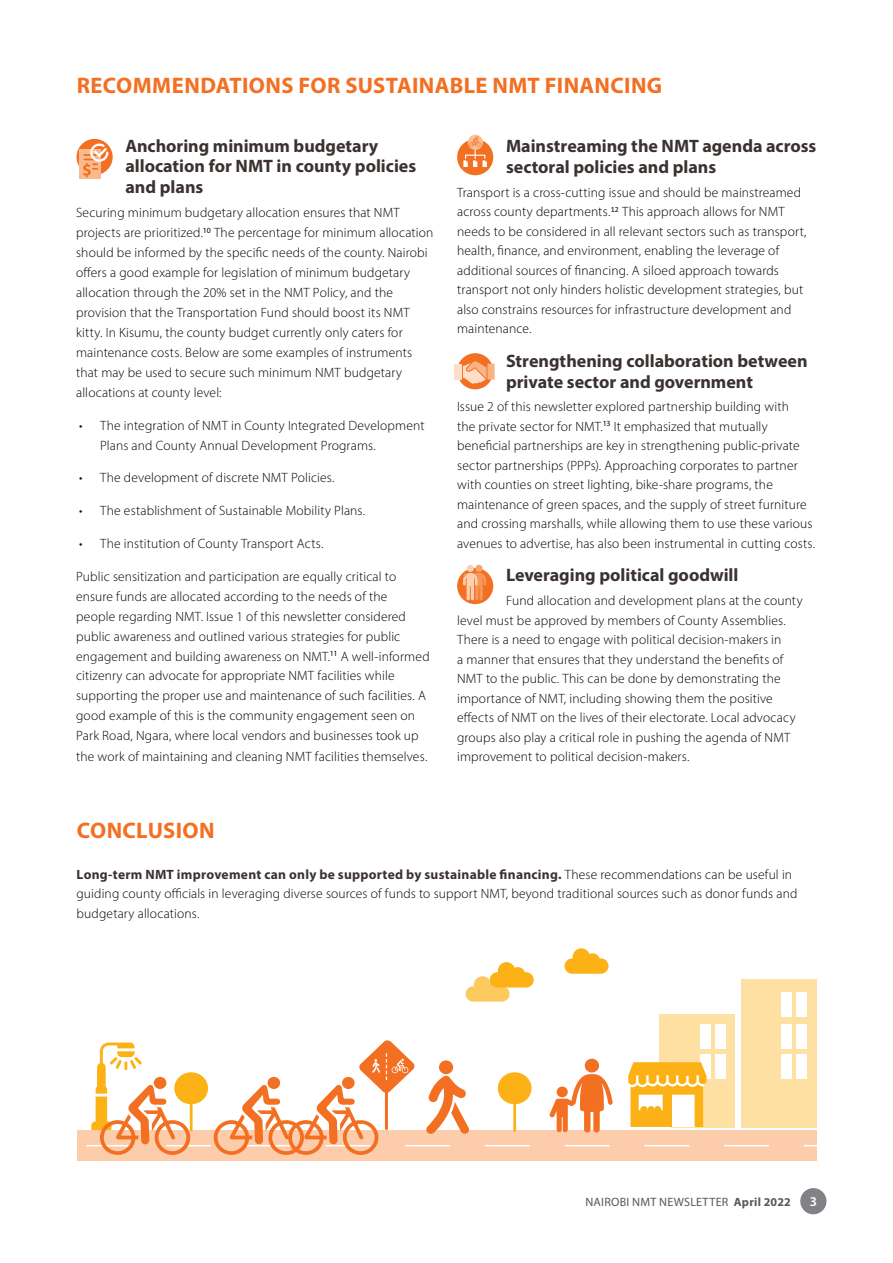
<style>
.page{position:relative;width:893px;height:1263px;background:#fff}
.page>*{position:absolute;margin:0;border:0;box-sizing:border-box;transform-origin:0 0}
.t1{font:700 22.5px "Myriad Pro";letter-spacing:.015em;color:#f36f21}
.t2{font:700 18px/20.7px "Myriad Pro";color:#3a3230}
.t3{font:300 13.5px/19.5px "Myriad Pro";letter-spacing:.01em;color:#000}
.t4{font:600 13.5px "Myriad Pro";color:#fff}
.t5{font:12.15px "Myriad Pro";letter-spacing:.02em;color:#58595b}
.s1{font-weight:700;color:#3a3230}
.s2{font-weight:700;font-size:12px}
</style>
<div class="page">
<div style="left:800px;top:1188px;width:26px;height:26px;background:#808285;border-radius:50%"></div>
<svg style="left:77px;top:139px;width:36px;height:36px"></svg>
<div style="left:741px;top:979px;width:75px;height:148px;background:#fde0a2"></div>
<div style="left:660px;top:1014px;width:75px;height:113px;background:#fde0a2"></div>
<div style="left:796px;top:992px;width:11px;height:25px;background:#fff"></div>
<div style="left:781px;top:992px;width:11px;height:25px;background:#fff"></div>
<div style="left:796px;top:1024px;width:11px;height:24px;background:#fff"></div>
<div style="left:715px;top:1024px;width:11px;height:24px;background:#fff"></div>
<div style="left:781px;top:1024px;width:11px;height:24px;background:#fff"></div>
<div style="left:700px;top:1024px;width:10px;height:24px;background:#fff"></div>
<div style="left:796px;top:1054px;width:11px;height:24px;background:#fff"></div>
<div style="left:715px;top:1054px;width:11px;height:24px;background:#fff"></div>
<div style="left:781px;top:1054px;width:11px;height:24px;background:#fff"></div>
<div style="left:700px;top:1054px;width:10px;height:24px;background:#fff"></div>
<svg style="left:466px;top:962px;width:68px;height:39px"></svg>
<svg style="left:564px;top:948px;width:44px;height:26px"></svg>
<div style="left:77px;top:1130px;width:739px;height:31px;background:#fdcdab"></div>
<div style="left:498px;top:1072px;width:33px;height:32px;background:#fcb116;border-radius:50%"></div>
<hr style="left:513px;top:1091px;width:3px;height:40px;background:#fcb116">
<div style="left:174px;top:1072px;width:34px;height:32px;background:#fcb116;border-radius:50%"></div>
<hr style="left:190px;top:1091px;width:3px;height:40px;background:#fcb116">
<svg style="left:628px;top:1062px;width:78px;height:65px;background:#fcca61"></svg>
<div style="left:640px;top:1106px;width:7px;height:7px;background:#fcb116;border-radius:50%"></div>
<div style="left:647px;top:1106px;width:8px;height:7px;background:#fcb116;border-radius:50%"></div>
<div style="left:654px;top:1106px;width:7px;height:7px;background:#fcb116;border-radius:50%"></div>
<hr style="left:86px;top:1145px;width:45px;height:1px;background:#fff">
<hr style="left:485px;top:1145px;width:45px;height:1px;background:#fff">
<hr style="left:166px;top:1145px;width:45px;height:1px;background:#fff">
<hr style="left:565px;top:1145px;width:45px;height:1px;background:#fff">
<hr style="left:644px;top:1145px;width:45px;height:1px;background:#fff">
<hr style="left:724px;top:1145px;width:45px;height:1px;background:#fff">
<hr style="left:405px;top:1145px;width:45px;height:1px;background:#fff">
<hr style="left:804px;top:1145px;width:45px;height:1px;background:#fff">
<svg style="left:91px;top:1042px;width:101px;height:113px"></svg>
<svg style="left:549px;top:1058px;width:64px;height:74px"></svg>
<svg style="left:213px;top:1040px;width:202px;height:115px"></svg>
<div style="left:439px;top:1060px;width:14px;height:14px;background:#f36f21;border-radius:50%"></div>
<svg style="left:426px;top:1075px;width:43px;height:59px"></svg>
<div style="left:80px;top:149px;width:21px;height:30px;background:#fbba8d"></div>
<svg style="left:83px;top:142px;width:27px;height:35px"></svg>
<div style="left:457px;top:139px;width:36px;height:36px;background:#f36f21;border-radius:50%"></div>
<div style="left:468px;top:135px;width:15px;height:15px;background:#fbbd92;border-radius:50%"></div>
<svg style="left:463px;top:136px;width:24px;height:31px"></svg>
<svg style="left:457px;top:353px;width:36px;height:36px"></svg>
<div style="left:487px;top:364px;width:8px;height:16px;background:#fab383"></div>
<div style="left:455px;top:364px;width:7px;height:16px;background:#fedec7"></div>
<svg style="left:463px;top:361px;width:23px;height:23px"></svg>
<div style="left:457px;top:568px;width:36px;height:36px;background:#f36f21;border-radius:50%"></div>
<div style="left:475px;top:565px;width:8px;height:7px;background:#f9a46f;border-radius:50%"></div>
<div style="left:467px;top:565px;width:7px;height:7px;background:#fdd0af;border-radius:50%"></div>
<svg style="left:463px;top:573px;width:23px;height:27px"></svg>
<h1 class="t1" style="left:77px;top:71px;width:587px">RECOMMENDATIONS FOR SUSTAINABLE NMT FINANCING</h1>
<h2 class="t2" style="left:125px;top:135px;width:292px">Anchoring minimum budgetary allocation for NMT in county policies and plans</h2>
<p class="t3" style="left:76px;top:203px;width:359px;line-height:20px">Securing minimum budgetary allocation ensures that NMT projects are prioritized.<sup>10</sup> The percentage for minimum allocation should be informed by the specific needs of the county. Nairobi offers a good example for legislation of minimum budgetary allocation through the 20% set in the NMT Policy, and the provision that the Transportation Fund should boost its NMT kitty. In Kisumu, the county budget currently only caters for maintenance costs. Below are some examples of instruments that may be used to secure such minimum NMT budgetary allocations at county level:</p>
<p class="t3" style="left:100px;top:415px;width:326px;line-height:20px;text-indent:-21px">• The integration of NMT in County Integrated Development<br>Plans and County Annual Development Programs.</p>
<p class="t3" style="left:79px;top:468px;width:257px">• The development of discrete NMT Policies.</p>
<p class="t3" style="left:79px;top:501px;width:288px">• The establishment of Sustainable Mobility Plans.</p>
<p class="t3" style="left:79px;top:534px;width:246px">• The institution of County Transport Acts.</p>
<p class="t3" style="left:76px;top:566px;width:355px;line-height:20px">Public sensitization and participation are equally critical to ensure funds are allocated according to the needs of the people regarding NMT. Issue 1 of this newsletter considered public awareness and outlined various strategies for public engagement and building awareness on NMT.<sup>11</sup> A well-informed citizenry can advocate for appropriate NMT facilities while supporting the proper use and maintenance of such facilities. A good example of this is the community engagement seen on Park Road, Ngara, where local vendors and businesses took up the work of maintaining and cleaning NMT facilities themselves.</p>
<h2 class="t2" style="left:506px;top:135px;width:312px">Mainstreaming the NMT agenda across sectoral policies and plans</h2>
<p class="t3" style="left:457px;top:182px;width:351px">Transport is a cross-cutting issue and should be mainstreamed across county departments.<sup>12</sup> This approach allows for NMT needs to be considered in all relevant sectors such as transport, health, finance, and environment, enabling the leverage of additional sources of financing. A siloed approach towards transport not only hinders holistic development strategies, but also constrains resources for infrastructure development and maintenance.</p>
<h2 class="t2" style="left:506px;top:350px;width:303px">Strengthening collaboration between private sector and government</h2>
<p class="t3" style="left:457px;top:397px;width:360px">Issue 2 of this newsletter explored partnership building with<br>the private sector for NMT.<sup>13</sup> It emphasized that mutually beneficial partnerships are key in strengthening public-private sector partnerships (PPPs). Approaching corporates to partner with counties on street lighting, bike-share programs, the maintenance of green spaces, and the supply of street furniture and crossing marshalls, while allowing them to use these various avenues to advertise, has also been instrumental in cutting costs.</p>
<h2 class="t2" style="left:506px;top:564px;width:234px">Leveraging political goodwill</h2>
<p class="t3" style="left:457px;top:591px;width:347px;text-indent:49px">Fund allocation and development plans at the county level must be approved by members of County Assemblies.<br>There is a need to engage with political decision-makers in<br>a manner that ensures that they understand the benefits of NMT to the public. This can be done by demonstrating the importance of NMT, including showing them the positive effects of NMT on the lives of their electorate. Local advocacy groups also play a critical role in pushing the agenda of NMT improvement to political decision-makers.</p>
<h1 class="t1" style="left:77px;top:816px;width:139px">CONCLUSION</h1>
<p class="t3" style="left:77px;top:864px;width:722px"><span class="s1">Long-term NMT improvement can only be supported by sustainable financing.</span> These recommendations can be useful in guiding county officials in leveraging diverse sources of funds to support NMT, beyond traditional sources such as donor funds and budgetary allocations.</p>
<p class="t5" style="left:585px;top:1194px;width:207px">NAIROBI NMT NEWSLETTER <span class="s2">April 2022</span></p>
<p class="t4" style="left:810px;top:1193px;width:9px">3</p>
</div>
